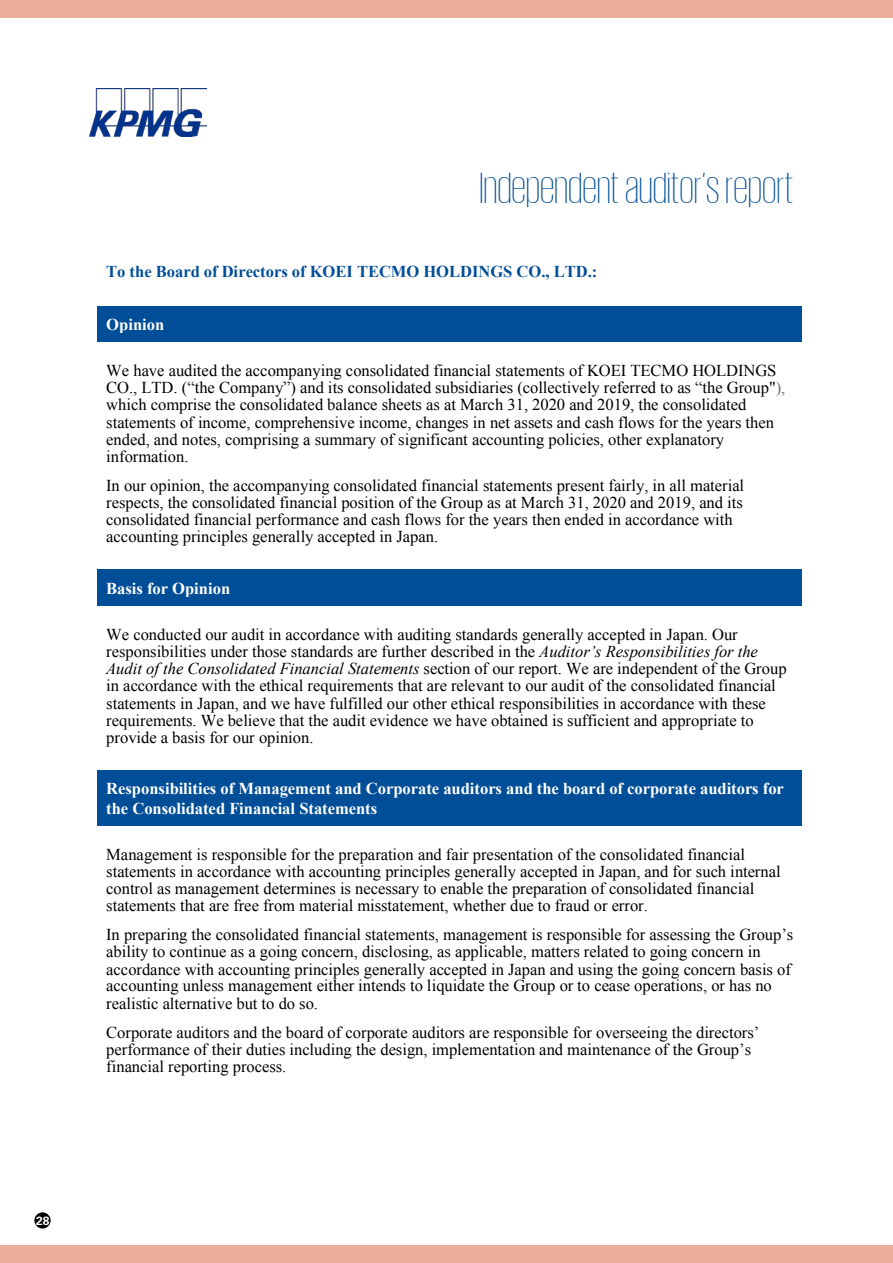
<style>
.page{position:relative;width:893px;height:1263px;background:#fff}
.page>*{position:absolute;margin:0;border:0;box-sizing:border-box;transform-origin:0 0}
.t1{font:200 45px "KPMG";color:#004e98}
.t2{font:16.5px/17.1px "Times New Roman";color:#000}
.t3{font:700 16.5px/19px "Times New Roman";color:#fff}
.t4{font:700 16.5px "Times New Roman";letter-spacing:-.005em;color:#004e98}
.t5{font:700 12px "Univers";color:#fff}
.s1{color:#6a6969}
.s2{font-style:italic}
</style>
<div class="page">
<img style="left:89px;top:89px;width:117px;height:47px">
<div style="left:98px;top:306px;width:704px;height:36px;background:#004e98"></div>
<div style="left:106px;top:578px;width:687px;height:19px;background:#004e98"></div>
<div style="left:98px;top:570px;width:704px;height:8px;background:#004e98"></div>
<div style="left:98px;top:597px;width:704px;height:9px;background:#004e98"></div>
<div style="left:106px;top:779px;width:687px;height:19px;background:#004e98"></div>
<div style="left:106px;top:798px;width:687px;height:19px;background:#004e98"></div>
<div style="left:98px;top:771px;width:704px;height:8px;background:#004e98"></div>
<div style="left:98px;top:817px;width:704px;height:8px;background:#004e98"></div>
<div style="left:0;top:1246px;width:893px;height:17px;background:#edae99"></div>
<div style="left:0;top:0;width:893px;height:17px;background:#edae99"></div>
<div style="left:34px;top:1212px;width:17px;height:16px;background:#000;border-radius:50%"></div>
<h1 class="t1" style="left:480px;top:166px;width:315px">Independent auditor’s report</h1>
<p class="t4" style="left:106px;top:260px;width:493px">To the Board of Directors of KOEI TECMO HOLDINGS CO., LTD.:</p>
<p class="t3" style="left:106px;top:314px;width:60px">Opinion</p>
<p class="t2" style="left:106px;top:362px;width:681px">We have audited the accompanying consolidated financial statements of KOEI TECMO HOLDINGS CO., LTD. (“the Company”) and its consolidated subsidiaries (collectively referred to as “the Group"<span class="s1">), </span>which comprise the consolidated balance sheets as at March 31, 2020 and 2019, the consolidated statements of income, comprehensive income, changes in net assets and cash flows for the years then ended, and notes, comprising a summary of significant accounting policies, other explanatory information.</p>
<p class="t2" style="left:106px;top:476px;width:639px">In our opinion, the accompanying consolidated financial statements present fairly, in all material respects, the consolidated financial position of the Group as at March 31, 2020 and 2019, and its consolidated financial performance and cash flows for the years then ended in accordance with accounting principles generally accepted in Japan.</p>
<p class="t3" style="left:106px;top:578px;width:126px">Basis for Opinion</p>
<p class="t2" style="left:106px;top:626px;width:682px">We conducted our audit in accordance with auditing standards generally accepted in Japan. Our responsibilities under those standards are further described in the <span class="s2">Auditor’s Responsibilities for the Audit of the Consolidated Financial Statements</span> section of our report. We are independent of the Group in accordance with the ethical requirements that are relevant to our audit of the consolidated financial statements in Japan, and we have fulfilled our other ethical responsibilities in accordance with these requirements. We believe that the audit evidence we have obtained is sufficient and appropriate to provide a basis for our opinion.</p>
<p class="t3" style="left:106px;top:779px;width:679px">Responsibilities of Management and Corporate auditors and the board of corporate auditors for the Consolidated Financial Statements</p>
<p class="t2" style="left:106px;top:846px;width:676px">Management is responsible for the preparation and fair presentation of the consolidated financial statements in accordance with accounting principles generally accepted in Japan, and for such internal control as management determines is necessary to enable the preparation of consolidated financial statements that are free from material misstatement, whether due to fraud or error.</p>
<p class="t2" style="left:106px;top:926px;width:689px">In preparing the consolidated financial statements, management is responsible for assessing the Group’s ability to continue as a going concern, disclosing, as applicable, matters related to going concern in accordance with accounting principles generally accepted in Japan and using the going concern basis of accounting unless management either intends to liquidate the Group or to cease operations, or has no realistic alternative but to do so.</p>
<p class="t2" style="left:106px;top:1023px;width:655px">Corporate auditors and the board of corporate auditors are responsible for overseeing the directors’ performance of their duties including the design, implementation and maintenance of the Group’s financial reporting process.</p>
<p class="t5" style="left:36px;top:1213px;width:15px">28</p>
</div>
